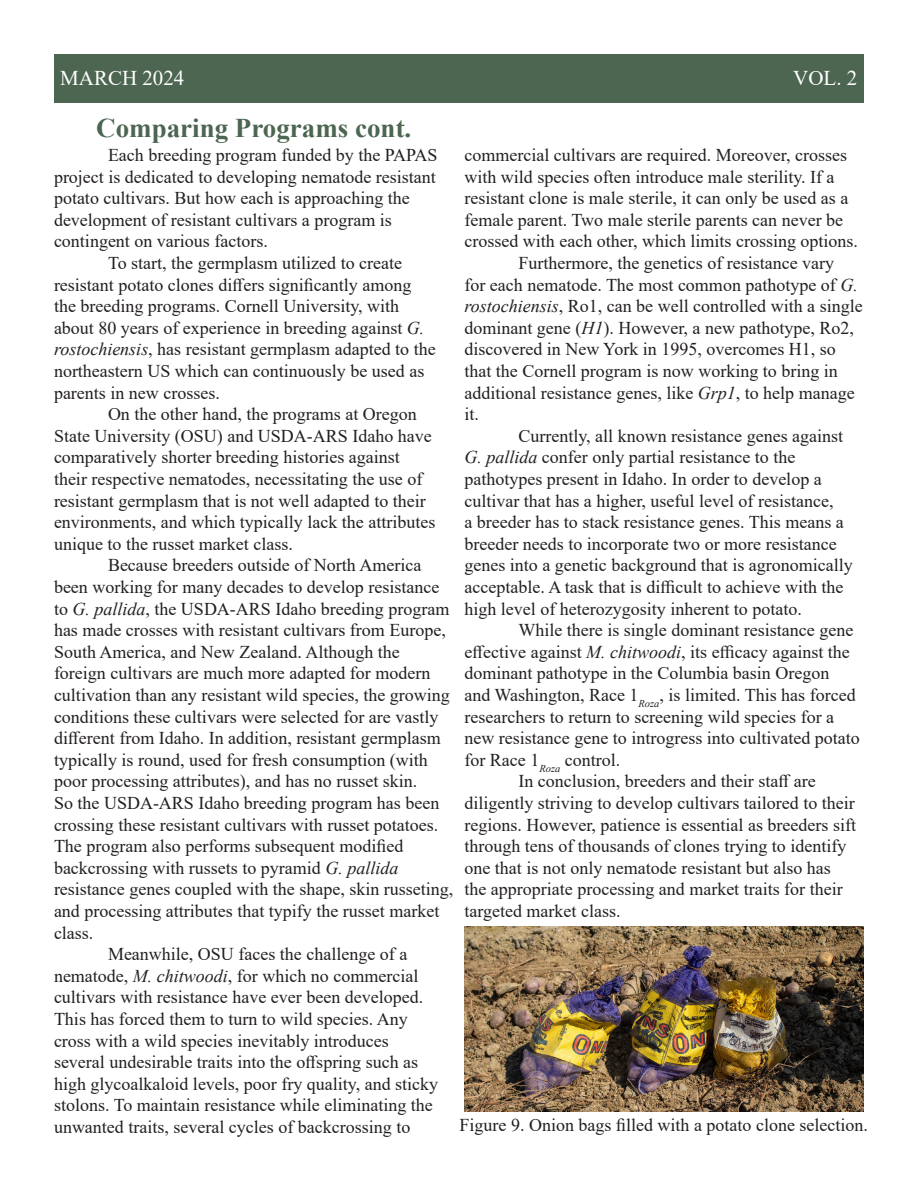
<style>
.page{position:relative;width:918px;height:1188px;background:#fff}
.page>*{position:absolute;margin:0;border:0;box-sizing:border-box;transform-origin:0 0}
.t1{font:700 27px "Times New Roman";color:#4c6651}
.t2{font:21px "Times New Roman";color:#fff}
.t3{font:18px/21.6px "Times New Roman";color:#231f20}
.s1{font-style:italic}
</style>
<div class="page">
<div style="left:54px;top:54px;width:810px;height:48px;background:#4c6651"></div>
<img style="left:464px;top:927px;width:400px;height:185px">
<p class="t2" style="left:60px;top:64px;width:126px">MARCH 2024</p>
<p class="t2" style="left:793px;top:64px;width:66px">VOL. 2</p>
<p class="t1" style="left:96px;top:108px;width:317px">Comparing Programs cont.</p>
<p class="t3" style="left:54px;top:144px;width:385px;text-indent:54px">Each breeding program funded by the PAPAS project is dedicated to developing nematode resistant potato cultivars. But how each is approaching the development of resistant cultivars a program is contingent on various factors.</p>
<p class="t3" style="left:54px;top:252px;width:383px;text-indent:54px">To start, the germplasm utilized to create resistant potato clones differs significantly among the breeding programs. Cornell University, with about 80 years of experience in breeding against <span class="s1">G. rostochiensis</span>, has resistant germplasm adapted to the northeastern US which can continuously be used as parents in new crosses.</p>
<p class="t3" style="left:54px;top:403px;width:383px;text-indent:54px">On the other hand, the programs at Oregon State University (OSU) and USDA-ARS Idaho have comparatively shorter breeding histories against their respective nematodes, necessitating the use of resistant germplasm that is not well adapted to their environments, and which typically lack the attributes unique to the russet market class.</p>
<p class="t3" style="left:54px;top:554px;width:401px;text-indent:54px">Because breeders outside of North America been working for many decades to develop resistance to <span class="s1">G. pallida</span>, the USDA-ARS Idaho breeding program has made crosses with resistant cultivars from Europe, South America, and New Zealand. Although the foreign cultivars are much more adapted for modern cultivation than any resistant wild species, the growing conditions these cultivars were selected for are vastly different from Idaho. In addition, resistant germplasm typically is round, used for fresh consumption (with poor processing attributes), and has no russet skin.<br>So the USDA-ARS Idaho breeding program has been crossing these resistant cultivars with russet potatoes.<br>The program also performs subsequent modified backcrossing with russets to pyramid <span class="s1">G. pallida </span>resistance genes coupled with the shape, skin russeting, and processing attributes that typify the russet market class.</p>
<p class="t3" style="left:54px;top:943px;width:386px;text-indent:54px">Meanwhile, OSU faces the challenge of a nematode, <span class="s1">M. chitwoodi</span>, for which no commercial cultivars with resistance have ever been developed.<br>This has forced them to turn to wild species. Any cross with a wild species inevitably introduces several undesirable traits into the offspring such as high glycoalkaloid levels, poor fry quality, and sticky stolons. To maintain resistance while eliminating the unwanted traits, several cycles of backcrossing to</p>
<p class="t3" style="left:464px;top:144px;width:395px">commercial cultivars are required. Moreover, crosses with wild species often introduce male sterility. If a resistant clone is male sterile, it can only be used as a female parent. Two male sterile parents can never be crossed with each other, which limits crossing options.</p>
<p class="t3" style="left:464px;top:252px;width:400px;text-indent:54px">Furthermore, the genetics of resistance vary<br>for each nematode. The most common pathotype of <span class="s1">G. rostochiensis</span>, Ro1, can be well controlled with a single dominant gene (<span class="s1">H1</span>). However, a new pathotype, Ro2, discovered in New York in 1995, overcomes H1, so that the Cornell program is now working to bring in additional resistance genes, like <span class="s1">Grp1</span>, to help manage it.</p>
<p class="t3" style="left:464px;top:424px;width:390px;text-indent:54px">Currently, all known resistance genes against <span class="s1">G. pallida</span> confer only partial resistance to the pathotypes present in Idaho. In order to develop a cultivar that has a higher, useful level of resistance,<br>a breeder has to stack resistance genes. This means a breeder needs to incorporate two or more resistance genes into a genetic background that is agronomically acceptable. A task that is difficult to achieve with the high level of heterozygosity inherent to potato.</p>
<p class="t3" style="left:464px;top:619px;width:397px;text-indent:54px">While there is single dominant resistance gene effective against <span class="s1">M. chitwoodi</span>, its efficacy against the dominant pathotype in the Columbia basin Oregon and Washington, Race 1<sub>Roza</sub>, is limited. This has forced researchers to return to screening wild species for a new resistance gene to introgress into cultivated potato for Race 1<sub>Roza</sub> control.</p>
<p class="t3" style="left:464px;top:770px;width:393px;text-indent:54px">In conclusion, breeders and their staff are diligently striving to develop cultivars tailored to their regions. However, patience is essential as breeders sift through tens of thousands of clones trying to identify one that is not only nematode resistant but also has the appropriate processing and market traits for their targeted market class.</p>
<p class="t3" style="left:460px;top:1114px;width:410px">Figure 9. Onion bags filled with a potato clone selection.</p>
</div>
